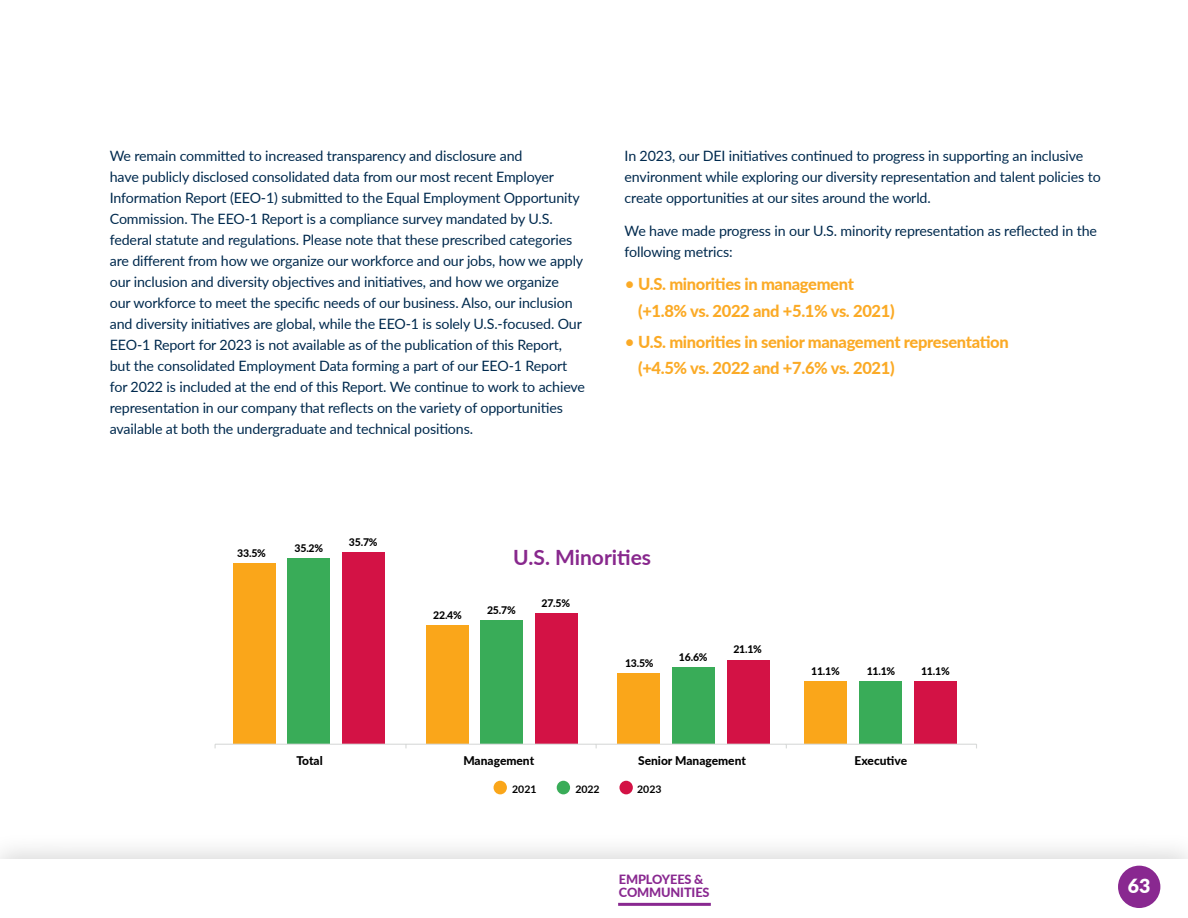
<style>
.page{position:relative;width:1188px;height:918px;background:#fff}
.page>*{position:absolute;margin:0;border:0;box-sizing:border-box;transform-origin:0 0}
.t1{font:700 21px "Lato";color:#88288d}
.t2{font:900 19.5px "Lato";color:#fff}
.t3{font:800 16.5px/27px "Lato";letter-spacing:-.02em;color:#fbaa26}
.t4{font:14.25px/21px "Lato";letter-spacing:-.01em;color:#002a4e}
.t5{font:800 12.75px/12.8px "Lato";letter-spacing:-.01em;color:#892890}
.t6{font:800 12px "Lato";color:#000}
.t7{font:800 10.5px "Lato";letter-spacing:-.02em;color:#000}
.t8{font:700 10.5px "Lato";color:#000}
.s1{font-weight:400;font-size:18px}
</style>
<div class="page">
<div style="left:0;top:831px;width:1188px;height:87px;background:#000;opacity:.15"></div>
<div style="left:0;top:859px;width:1188px;height:59px;background:#fff"></div>
<div style="left:1118px;top:866px;width:42px;height:42px;background:#892890;border-radius:50%"></div>
<hr style="left:618px;top:903px;width:93px;height:3px;background:#892890">
<div style="left:234px;top:563px;width:42px;height:181px;background:#faa61a"></div>
<div style="left:860px;top:681px;width:42px;height:63px;background:#39ac58"></div>
<div style="left:914px;top:681px;width:42px;height:63px;background:#d31245"></div>
<div style="left:672px;top:668px;width:43px;height:76px;background:#39ac58"></div>
<div style="left:727px;top:660px;width:42px;height:84px;background:#d31245"></div>
<div style="left:287px;top:558px;width:43px;height:186px;background:#39ac58"></div>
<div style="left:342px;top:552px;width:42px;height:192px;background:#d31245"></div>
<div style="left:426px;top:625px;width:42px;height:119px;background:#faa61a"></div>
<div style="left:481px;top:621px;width:42px;height:123px;background:#39ac58"></div>
<div style="left:535px;top:613px;width:42px;height:131px;background:#d31245"></div>
<div style="left:618px;top:674px;width:42px;height:70px;background:#faa61a"></div>
<div style="left:804px;top:681px;width:43px;height:63px;background:#faa61a"></div>
<div style="left:494px;top:781px;width:13px;height:13px;background:#faa61a;border-radius:50%"></div>
<div style="left:557px;top:781px;width:13px;height:13px;background:#39ac58;border-radius:50%"></div>
<div style="left:619px;top:781px;width:14px;height:13px;background:#d31245;border-radius:50%"></div>
<hr style="left:215px;top:744px;width:762px;height:1px;background:#d8dad9">
<p class="t4" style="left:110px;top:145px;width:477px">We remain committed to increased transparency and disclosure and<br>have publicly disclosed consolidated data from our most recent Employer Information Report (EEO-1) submitted to the Equal Employment Opportunity Commission. The EEO-1 Report is a compliance survey mandated by U.S. federal statute and regulations. Please note that these prescribed categories are different from how we organize our workforce and our jobs, how we apply our inclusion and diversity objectives and initiatives, and how we organize<br>our workforce to meet the specific needs of our business. Also, our inclusion and diversity initiatives are global, while the EEO-1 is solely U.S.-focused. Our EEO-1 Report for 2023 is not available as of the publication of this Report, but the consolidated Employment Data forming a part of our EEO-1 Report for 2022 is included at the end of this Report. We continue to work to achieve representation in our company that reflects on the variety of opportunities available at both the undergraduate and technical positions.</p>
<p class="t4" style="left:625px;top:145px;width:478px">In 2023, our DEI initiatives continued to progress in supporting an inclusive environment while exploring our diversity representation and talent policies to create opportunities at our sites around the world.</p>
<p class="t4" style="left:625px;top:220px;width:474px">We have made progress in our U.S. minority representation as reflected in the following metrics:</p>
<p class="t3" style="left:638px;top:270px;width:258px;text-indent:-14px"><span class="s1">•</span> U.S. minorities in management (+1.8% vs. 2022 and +5.1% vs. 2021)</p>
<p class="t3" style="left:638px;top:329px;width:372px;line-height:25.5px;text-indent:-14px"><span class="s1">•</span> U.S. minorities in senior management representation (+4.5% vs. 2022 and +7.6% vs. 2021)</p>
<p class="t7" style="left:237px;top:545px;width:30px">33.5%</p>
<p class="t7" style="left:295px;top:541px;width:30px">35.2%</p>
<p class="t7" style="left:349px;top:535px;width:30px">35.7%</p>
<p class="t7" style="left:433px;top:607px;width:30px">22.4%</p>
<h1 class="t1" style="left:513px;top:542px;width:139px">U.S. Minorities</h1>
<p class="t7" style="left:487px;top:602px;width:30px">25.7%</p>
<p class="t7" style="left:541px;top:595px;width:30px">27.5%</p>
<p class="t7" style="left:625px;top:656px;width:30px">13.5%</p>
<p class="t7" style="left:679px;top:649px;width:30px">16.6%</p>
<p class="t7" style="left:733px;top:642px;width:30px">21.1%</p>
<p class="t7" style="left:811px;top:663px;width:30px">11.1%</p>
<p class="t7" style="left:867px;top:663px;width:30px">11.1%</p>
<p class="t7" style="left:921px;top:663px;width:30px">11.1%</p>
<p class="t6" style="left:296px;top:752px;width:28px">Total</p>
<p class="t6" style="left:463px;top:752px;width:72px">Management</p>
<p class="t6" style="left:638px;top:752px;width:109px">Senior Management</p>
<p class="t6" style="left:855px;top:752px;width:54px">Executive</p>
<p class="t8" style="left:512px;top:781px;width:26px">2021</p>
<p class="t8" style="left:575px;top:781px;width:26px">2022</p>
<p class="t8" style="left:637px;top:781px;width:26px">2023</p>
<p class="t5" style="left:619px;top:873px;width:92px">EMPLOYEES &amp;<br>COMMUNITIES</p>
<h2 class="t2" style="left:1128px;top:871px;width:24px">63</h2>
</div>
